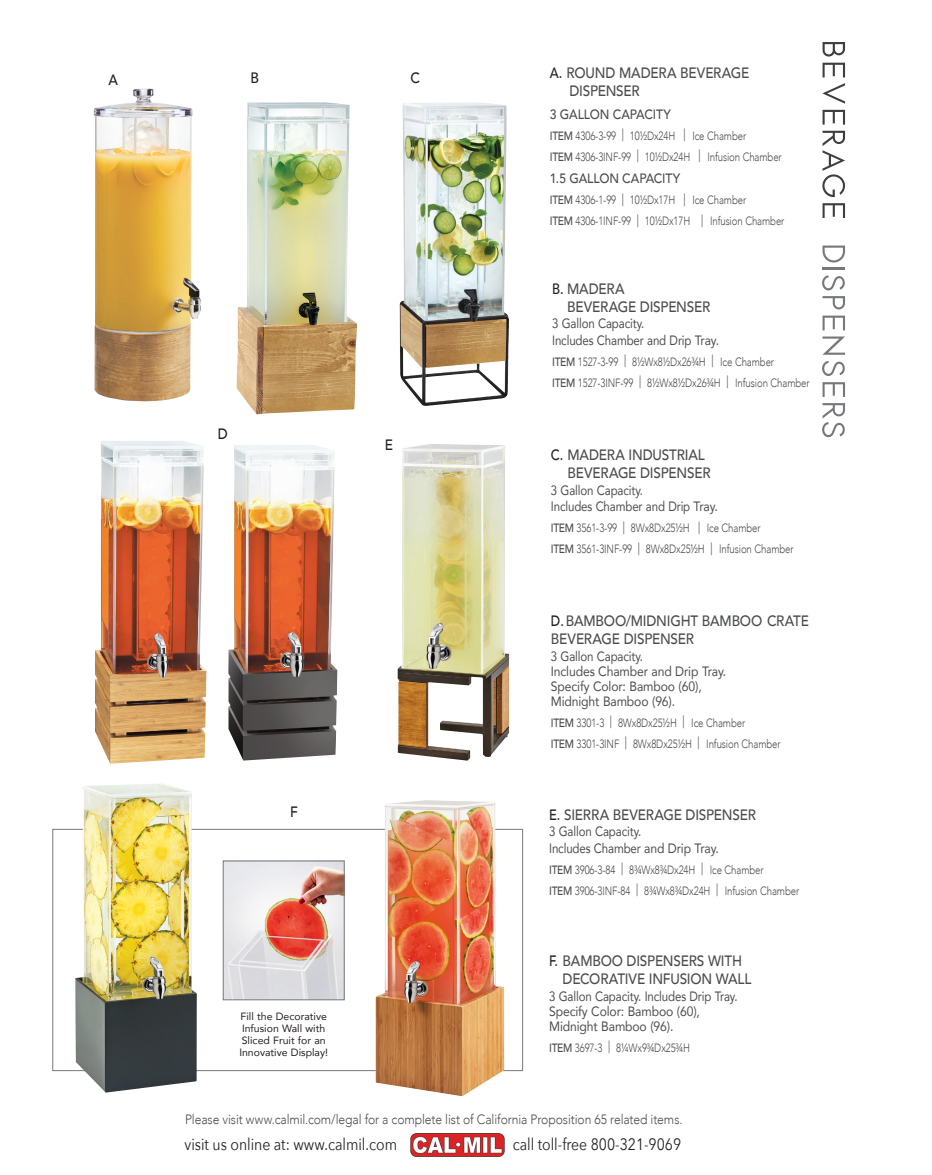
<style>
.page{position:relative;width:932px;height:1175px;background:#fff}
.page>*{position:absolute;margin:0;border:0;box-sizing:border-box;transform-origin:0 0}
.t1{font:51px "Rome";letter-spacing:.015em;color:#76787b}
.t2{font:16.5px "Avenir Next";color:#231f20;scale:.85 1}
.GROUP_TITLE{font:500 15px/18px "Avenir";letter-spacing:-.015em;color:#4b4c4d;scale:.9 1}
._3_ITEM_DESCRIPT{font:500 15px "Avenir";letter-spacing:-.015em;color:#4b4c4d;scale:.9 1}
._3_ITEM_DESCRIPT-2{font:500 15px "Avenir";color:#231f20;scale:.9 1}
.GROUP_TITLE-2{font:13.5px "Avenir";letter-spacing:-.01em;color:#4b4c4d;scale:.85 1}
.GROUP_TITLE-3{font:13.5px "Avenir";letter-spacing:-.01em;color:#4b4c4d;scale:.9 1}
.t3{font:300 13.5px "Avenir";letter-spacing:-.005em;color:#4b4c4d;scale:.9 1}
.GroupBodyCopy{font:13.5px "Avenir";letter-spacing:-.01em;color:#4b4c4d;scale:.85 1}
._3_ITEM_DESCRIPT-3{font:500 13.5px "Avenir";letter-spacing:-.01em;color:#4b4c4d;scale:.9 1}
._3_ITEM_DESCRIPT-4{font:300 12px "Avenir";letter-spacing:-.01em;color:#4b4c4d;scale:.8 1}
._3_PROD_LIST_gallons{font:300 12px "Avenir";letter-spacing:-.01em;color:#4b4c4d;scale:.8 1}
._3_ITEM_DESCRIPT_gallon{font:300 12px "Avenir";letter-spacing:-.01em;color:#4b4c4d;scale:.8 1}
.Cases_3_Prod_List_2{font:10.5px/12px "Avenir";color:#231f20}
.s1{color:#231f20}
.s2{font-weight:500}
.s3{font-size:12.75px;color:#57585a}
.s4{color:#3e3e3f}
</style>
<div class="page">
<img style="left:411px;top:1133px;width:93px;height:23px">
<img style="left:228px;top:445px;width:109px;height:315px">
<img style="left:236px;top:102px;width:121px;height:312px">
<img style="left:94px;top:89px;width:107px;height:313px">
<img style="left:95px;top:441px;width:111px;height:322px">
<img style="left:399px;top:103px;width:76px;height:303px">
<img style="left:397px;top:444px;width:112px;height:316px">
<img style="left:75px;top:783px;width:122px;height:309px">
<img style="left:375px;top:800px;width:129px;height:296px">
<svg style="left:222px;top:860px;width:123px;height:140px;background:#ddc0bd"></svg>
<p class="_3_ITEM_DESCRIPT-2" style="left:108px;top:67px;width:12px">A</p>
<p class="_3_ITEM_DESCRIPT-2" style="left:250px;top:64px;width:11px">B</p>
<p class="_3_ITEM_DESCRIPT-2" style="left:410px;top:64px;width:12px">C</p>
<p class="_3_ITEM_DESCRIPT-2" style="left:218px;top:421px;width:13px">D</p>
<p class="_3_ITEM_DESCRIPT-2" style="left:385px;top:431px;width:11px">E</p>
<p class="GROUP_TITLE" style="left:550px;top:63px;width:223px"><span class="s1">A.</span> ROUND MADERA BEVERAGE</p>
<p class="GROUP_TITLE" style="left:569px;top:81px;width:80px">DISPENSER</p>
<p class="_3_ITEM_DESCRIPT-3" style="left:550px;top:102px;width:136px">3 GALLON CAPACITY</p>
<p class="_3_ITEM_DESCRIPT-4" style="left:550px;top:128px;width:247px"><span class="s2">ITEM</span> 4306-3-99 <span class="s3">|</span> 10½Dx24H <span class="s3">|</span> Ice Chamber</p>
<p class="_3_ITEM_DESCRIPT-4" style="left:550px;top:149px;width:291px"><span class="s2">ITEM</span> 4306-3INF-99 <span class="s3">|</span> 10½Dx24H <span class="s3">|</span> Infusion Chamber</p>
<p class="_3_ITEM_DESCRIPT-3" style="left:550px;top:167px;width:146px">1.5 GALLON CAPACITY</p>
<p class="_3_ITEM_DESCRIPT-4" style="left:550px;top:193px;width:247px"><span class="s2">ITEM</span> 4306-1-99 <span class="s3">|</span> 10½Dx17H <span class="s3">|</span> Ice Chamber</p>
<p class="_3_ITEM_DESCRIPT-4" style="left:550px;top:214px;width:295px"><span class="s2">ITEM</span> 4306-1INF-99 <span class="s3">|</span> 10½Dx17H <span class="s3">|</span> Infusion Chamber</p>
<p class="GROUP_TITLE" style="left:552px;top:279px;width:82px"><span class="s1">B.</span> MADERA</p>
<p class="GROUP_TITLE" style="left:567px;top:297px;width:161px">BEVERAGE DISPENSER</p>
<p class="GROUP_TITLE-2" style="left:552px;top:313px;width:110px">3 Gallon Capacity.</p>
<p class="GROUP_TITLE-2" style="left:552px;top:329px;width:198px">Includes Chamber and Drip Tray.</p>
<p class="_3_ITEM_DESCRIPT-4" style="left:552px;top:355px;width:279px"><span class="s2">ITEM</span> 1527-3-99 <span class="s3">|</span> 8½Wx8½Dx26¾H <span class="s3">|</span> Ice Chamber</p>
<p class="_3_ITEM_DESCRIPT-4" style="left:552px;top:376px;width:323px"><span class="s2">ITEM</span> 1527-3INF-99 <span class="s3">|</span> 8½Wx8½Dx26¾H <span class="s3">|</span> Infusion Chamber</p>
<p class="GROUP_TITLE" style="left:551px;top:445px;width:173px"><span class="s1">C.</span> MADERA INDUSTRIAL</p>
<p class="GROUP_TITLE" style="left:567px;top:463px;width:161px">BEVERAGE DISPENSER</p>
<p class="GROUP_TITLE-2" style="left:551px;top:479px;width:110px">3 Gallon Capacity.</p>
<p class="GROUP_TITLE-2" style="left:551px;top:495px;width:198px">Includes Chamber and Drip Tray.</p>
<p class="_3_ITEM_DESCRIPT-4" style="left:551px;top:521px;width:264px"><span class="s2">ITEM</span> 3561-3-99 <span class="s3">|</span> 8Wx8Dx25½H <span class="s3">|</span> Ice Chamber</p>
<p class="_3_ITEM_DESCRIPT-4" style="left:551px;top:542px;width:305px"><span class="s2">ITEM</span> 3561-3INF-99 <span class="s3">|</span> 8Wx8Dx25½H <span class="s3">|</span> Infusion Chamber</p>
<h1 class="t1" style="left:865px;top:39px;width:402px;rotate:90deg"><span class="s4">beverage</span> dispensers</h1>
<p class="_3_ITEM_DESCRIPT-2" style="left:290px;top:799px;width:10px">F</p>
<p class="Cases_3_Prod_List_2" style="left:239px;top:1009px;width:90px">Fill the Decorative<br>Infusion Wall with<br>Sliced Fruit for an<br>Innovative Display!</p>
<p class="GROUP_TITLE" style="left:551px;top:611px;width:288px"><span class="s1">D.</span> BAMBOO/MIDNIGHT BAMBOO CRATE<br>BEVERAGE DISPENSER</p>
<p class="GROUP_TITLE-2" style="left:551px;top:645px;width:110px">3 Gallon Capacity.</p>
<p class="GROUP_TITLE-3" style="left:551px;top:660px;width:196px">Includes Chamber and Drip Tray.</p>
<p class="GROUP_TITLE-3" style="left:551px;top:675px;width:169px">Specify Color: Bamboo (60),</p>
<p class="GROUP_TITLE-3" style="left:551px;top:690px;width:140px">Midnight Bamboo (96).</p>
<p class="_3_ITEM_DESCRIPT-4" style="left:551px;top:715px;width:244px"><span class="s2">ITEM</span> 3301-3 <span class="s3">|</span> 8Wx8Dx25½H <span class="s3">|</span> Ice Chamber</p>
<p class="_3_ITEM_DESCRIPT-4" style="left:551px;top:736px;width:289px"><span class="s2">ITEM</span> 3301-3INF <span class="s3">|</span> 8Wx8Dx25½H <span class="s3">|</span> Infusion Chamber</p>
<p class="_3_ITEM_DESCRIPT" style="left:549px;top:801px;width:231px"><span class="s1">E.</span> SIERRA BEVERAGE DISPENSER</p>
<p class="GroupBodyCopy" style="left:549px;top:820px;width:110px">3 Gallon Capacity.</p>
<p class="GroupBodyCopy" style="left:549px;top:837px;width:201px">Includes Chamber and Drip Tray.</p>
<p class="_3_PROD_LIST_gallons" style="left:549px;top:862px;width:270px"><span class="s2">ITEM</span> 3906-3-84 <span class="s3">|</span> 8¾Wx8¾Dx24H <span class="s3">|</span> Ice Chamber</p>
<p class="_3_PROD_LIST_gallons" style="left:549px;top:883px;width:314px"><span class="s2">ITEM</span> 3906-3INF-84 <span class="s3">|</span> 8¾Wx8¾Dx24H <span class="s3">|</span> Infusion Chamber</p>
<p class="GROUP_TITLE" style="left:549px;top:951px;width:216px"><span class="s1">F.</span> BAMBOO DISPENSERS WITH</p>
<p class="GROUP_TITLE" style="left:562px;top:969px;width:211px">DECORATIVE INFUSION WALL</p>
<p class="GROUP_TITLE-2" style="left:549px;top:985px;width:223px">3 Gallon Capacity. Includes Drip Tray.</p>
<p class="GROUP_TITLE-3" style="left:549px;top:1000px;width:169px">Specify Color: Bamboo (60),</p>
<p class="GROUP_TITLE-3" style="left:549px;top:1015px;width:140px">Midnight Bamboo (96).</p>
<p class="_3_ITEM_DESCRIPT_gallon" style="left:549px;top:1040px;width:177px"><span class="s2">ITEM</span> 3697-3 <span class="s3">|</span> 8¼Wx9¾Dx25¾H</p>
<p class="t3" style="left:185px;top:1111px;width:554px">Please visit www.calmil.com/legal for a complete list of California Proposition 65 related items.</p>
<h2 class="t2" style="left:184px;top:1129px;width:251px">visit us online at: www.calmil.com</h2>
<h2 class="t2" style="left:512px;top:1130px;width:200px">call toll-free 800-321-9069</h2>
</div>
